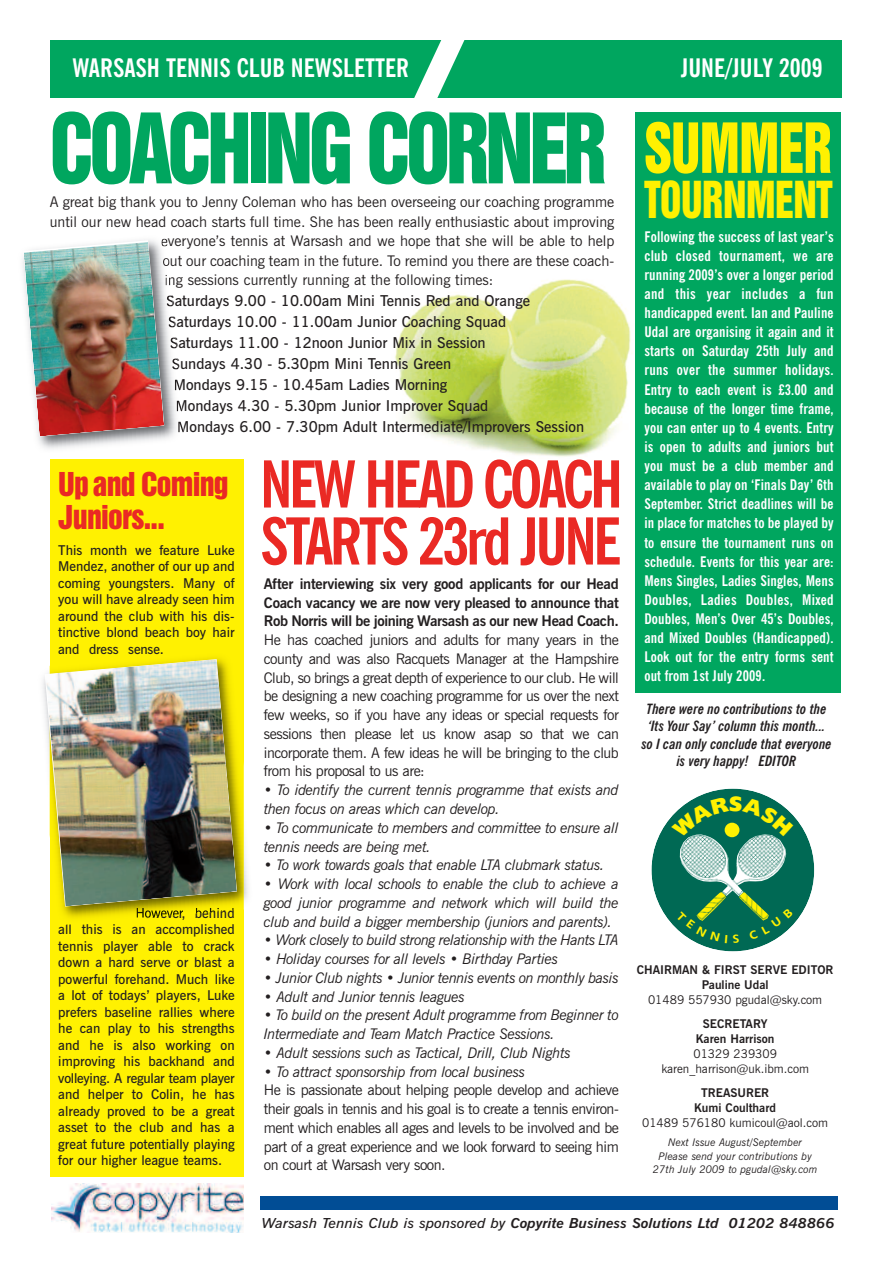
<style>
.page{position:relative;width:893px;height:1263px;background:#fff}
.page>*{position:absolute;margin:0;border:0;box-sizing:border-box;transform-origin:0 0}
.t1{font:88.5px "Swiss 921 BT Regular A";letter-spacing:-.055em;color:#00a65f;scale:.9 1}
.t2{font:700 condensed 64.5px/57px "News Gothic BT";letter-spacing:-.055em;color:#ea2924}
.t3{font:63px "Swiss 921 BT Regular A";letter-spacing:-.01em;color:#fff101;scale:.83 1}
.t4{font:46.5px "Swiss 921 BT Regular A";letter-spacing:-.01em;color:#fff101;scale:.83 1}
.t5{font:30px/33px "Swiss 921 BT Regular A";letter-spacing:-.025em;color:#ea2924}
.t6{font:700 condensed 25.5px "News Gothic BT";color:#fff}
.t7{font:600 15px "News Gothic BT";color:#231f20}
.t8{font:14.7px/18.8px "News Gothic BT";color:#231f20;text-align:justify}
.t9{font:italic 14.7px/18.8px "News Gothic BT";letter-spacing:-.03em;color:#231f20}
.t10{font:700 condensed 14.7px/19px "News Gothic BT";letter-spacing:.01em;color:#fff;text-align:justify}
.t11{font:700 14.7px/18.8px "News Gothic BT";letter-spacing:-.025em;color:#231f20;text-align:justify}
.t12{font:italic 700 condensed 14.25px/17.4px "News Gothic BT";color:#231f20;text-align:center}
.t13{font:italic 700 13.8px "News Gothic BT";color:#231f20;scale:1.1 1}
.t14{font:600 13.5px/16.5px "News Gothic BT";color:#231f20;text-align:justify}
.t15{font:12px/15px "News Gothic BT";color:#231f20;text-align:center}
.t16{font:700 12px/15px "News Gothic BT";color:#231f20;text-align:center}
.t17{font:italic 10.5px/13.5px "News Gothic BT";color:#231f20;text-align:center}
.s1{font-weight:600}
</style>
<div class="page">
<img style="left:394px;top:279px;width:237px;height:178px">
<div style="left:260px;top:1196px;width:578px;height:14px;background:#014d95"></div>
<div style="left:50px;top:40px;width:791px;height:58px;background:#00a65f"></div>
<svg style="left:414px;top:40px;width:51px;height:58px"></svg>
<div style="left:635px;top:112px;width:206px;height:581px;background:#00a65f"></div>
<div style="left:50px;top:459px;width:194px;height:718px;background:#fff101"></div>
<img style="left:52px;top:1183px;width:191px;height:49px">
<img style="left:61px;top:658px;width:183px;height:260px">
<img style="left:136px;top:908px;width:47px;height:10px">
<img style="left:196px;top:908px;width:38px;height:5px">
<img style="left:46px;top:659px;width:191px;height:247px">
<img style="left:22px;top:238px;width:150px;height:211px">
<svg style="left:23px;top:239px;width:161px;height:197px"></svg>
<img style="left:24px;top:242px;width:140px;height:194px">
<svg style="left:651px;top:788px;width:164px;height:164px"></svg>
<h3 class="t6" style="left:72px;top:58px;width:338px">WARSASH TENNIS CLUB NEWSLETTER</h3>
<h3 class="t6" style="left:681px;top:58px;width:143px">JUNE/JULY 2009</h3>
<h1 class="t1" style="left:50px;top:112px;width:621px">COACHING CORNER</h1>
<p class="t8" style="left:50px;top:194px;width:566px">A great big thank you to Jenny Coleman who has been overseeing our coaching programme</p>
<p class="t8" style="left:50px;top:214px;width:566px">until our new head coach starts full time. She has been really enthusiastic about improving</p>
<p class="t8" style="left:161px;top:233px;width:455px">everyone’s tennis at Warsash and we hope that she will be able to help</p>
<p class="t8" style="left:163px;top:253px;width:453px">out our coaching team in the future. To remind you there are these coach-</p>
<p class="t8" style="left:164px;top:272px;width:331px">ing sessions currently running at the following times:</p>
<p class="t7" style="left:166px;top:295px;width:365px">Saturdays 9.00 - 10.00am Mini Tennis Red and Orange</p>
<p class="t7" style="left:168px;top:316px;width:340px">Saturdays 10.00 - 11.00am Junior Coaching Squad</p>
<p class="t7" style="left:170px;top:337px;width:317px">Saturdays 11.00 - 12noon Junior Mix in Session</p>
<p class="t7" style="left:172px;top:358px;width:281px">Sundays 4.30 - 5.30pm Mini Tennis Green</p>
<p class="t7" style="left:173px;top:379px;width:275px">Mondays 9.15 - 10.45am Ladies Morning</p>
<p class="t7" style="left:175px;top:400px;width:315px">Mondays 4.30 - 5.30pm Junior Improver Squad</p>
<p class="t7" style="left:177px;top:421px;width:409px">Mondays 6.00 - 7.30pm Adult Intermediate/Improvers Session</p>
<h3 class="t5" style="left:58px;top:469px;width:172px">Up and Coming<br>Juniors...</h3>
<p class="t14" style="left:58px;top:543px;width:178px">This month we feature Luke Mendez, another of our up and coming youngsters. Many of you will have already seen him around the club with his dis&shy;tinctive blond beach boy hair and dress sense.</p>
<h2 class="t2" style="left:260px;top:461px;width:365px">NEW HEAD COACH<br>STARTS 23rd JUNE</h2>
<p class="t11" style="left:264px;top:576px;width:356px">After interviewing six very good applicants for our Head Coach vacancy we are now very pleased to announce that Rob Norris will be joining Warsash as our new Head Coach.</p>
<p class="t8" style="left:264px;top:632px;width:356px">He has coached juniors and adults for many years in the county and was also Racquets Manager at the Hampshire Club, so brings a great depth of experience to our club. He will be designing a new coaching programme for us over the next few weeks, so if you have any ideas or special requests for sessions then please let us know asap so that we can incorporate them. A few ideas he will be bringing to the club from his proposal to us are:</p>
<p class="t9" style="left:264px;top:782px;width:356px">• To identify the current tennis programme that exists and then focus on areas which can develop.</p>
<p class="t9" style="left:264px;top:819px;width:356px">• To communicate to members and committee to ensure all tennis needs are being met.</p>
<p class="t9" style="left:264px;top:857px;width:342px">• To work towards goals that enable LTA clubmark status.</p>
<p class="t9" style="left:264px;top:876px;width:356px;text-align:justify">• Work with local schools to enable the club to achieve a good junior programme and network which will build the club and build a bigger membership (juniors and parents).</p>
<p class="t9" style="left:264px;top:932px;width:356px">• Work closely to build strong relationship with the Hants LTA</p>
<p class="t9" style="left:264px;top:951px;width:296px">• Holiday courses for all levels • Birthday Parties</p>
<p class="t9" style="left:264px;top:969px;width:357px">• Junior Club nights • Junior tennis events on monthly basis</p>
<p class="t9" style="left:264px;top:988px;width:203px">• Adult and Junior tennis leagues</p>
<p class="t9" style="left:264px;top:1007px;width:356px">• To build on the present Adult programme from Beginner to<br>Intermediate and Team Match Practice Sessions.</p>
<p class="t9" style="left:264px;top:1044px;width:309px">• Adult sessions such as Tactical, Drill, Club Nights</p>
<p class="t9" style="left:264px;top:1063px;width:263px">• To attract sponsorship from local business</p>
<p class="t8" style="left:264px;top:1082px;width:356px">He is passionate about helping people develop and achieve their goals in tennis and his goal is to create a tennis environ&shy;ment which enables all ages and levels to be involved and be part of a great experience and we look forward to seeing him on court at Warsash very soon.</p>
<p class="t14" style="left:58px;top:906px;width:178px;text-indent:77px">However, behind all this is an accomplished tennis player able to crack down a hard serve or blast a powerful forehand. Much like a lot of todays’ players, Luke prefers baseline rallies where he can play to his strengths and he is also working on improving his backhand and volleying. A regular team player and helper to Colin, he has already proved to be a great asset to the club and has a great future potentially playing for our higher league teams.</p>
<h3 class="t3" style="left:644px;top:122px;width:228px">SUMMER</h3>
<h3 class="t4" style="left:644px;top:181px;width:228px">TOURNMENT</h3>
<p class="t10" style="left:644px;top:228px;width:191px">Following the success of last year’s club closed tournament, we are running 2009’s over a longer period and this year includes a fun handicapped event. Ian and Pauline Udal are organising it again and it starts on Saturday 25th July and runs over the summer holidays.<br>Entry to each event is £3.00 and because of the longer time frame, you can enter up to 4 events. Entry is open to adults and juniors but you must be a club member and available to play on ‘Finals Day’ 6th September. Strict deadlines will be in place for matches to be played by to ensure the tournament runs on schedule. Events for this year are:<br>Mens Singles, Ladies Singles, Mens Doubles, Ladies Doubles, Mixed Doubles, Men’s Over 45’s Doubles, and Mixed Doubles (Handicapped).<br>Look out for the entry forms sent out from 1st July 2009.</p>
<p class="t12" style="left:641px;top:701px;width:192px">There were no contributions to the ‘Its Your Say’ column this month... so I can only conclude that everyone is very happy! EDITOR</p>
<p class="t16" style="left:637px;top:963px;width:198px">CHAIRMAN &amp; FIRST SERVE EDITOR<br>Pauline Udal</p>
<p class="t15" style="left:648px;top:993px;width:176px">01489 557930 pgudal@sky.com</p>
<p class="t16" style="left:696px;top:1017px;width:80px">SECRETARY<br>Karen Harrison</p>
<p class="t15" style="left:661px;top:1047px;width:149px">01329 239309 karen_harrison@uk.ibm.com</p>
<p class="t16" style="left:694px;top:1086px;width:83px">TREASURER<br>Kumi Coulthard</p>
<p class="t15" style="left:642px;top:1116px;width:187px">01489 576180 kumicoul@aol.com</p>
<p class="t17" style="left:653px;top:1137px;width:166px">Next Issue August/September<br>Please send your contributions by<br>27th July 2009 to pgudal@sky.com</p>
<p class="t13" style="left:262px;top:1218px;width:522px"><span class="s1">Warsash Tennis Club is sponsored by</span> Copyrite Business Solutions Ltd 01202 848866</p>
</div>
